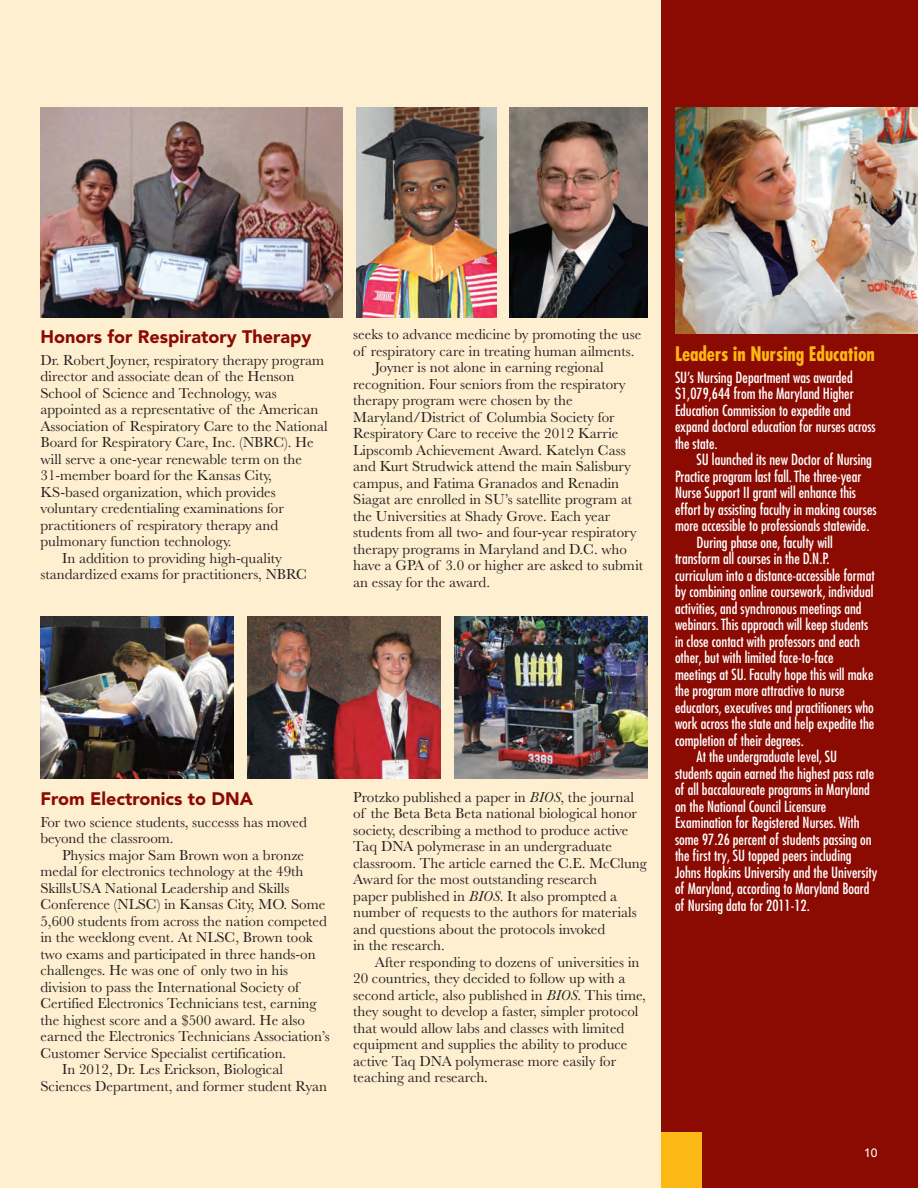
<style>
.page{position:relative;width:918px;height:1188px;background:#feefd0}
.page>*{position:absolute;margin:0;border:0;box-sizing:border-box;transform-origin:0 0}
.t1{font:700 condensed 19.5px "Futura Com";color:#fcb814}
.t2{font:900 18px "Avenir LT Com";color:#8b0a02}
.t3{font:15px/16.5px "Baskerville";color:#231f20}
.t4{font:500 condensed 15px/16.5px "Futura Com";color:#fff}
.t5{font:500 12px "Avenir LT Com";color:#fff}
.s1{font-style:italic}
</style>
<div class="page">
<div style="left:661px;top:0;width:257px;height:1188px;background:#8b0a02"></div>
<div style="left:662px;top:1132px;width:40px;height:56px;background:#fcb814"></div>
<img style="left:675px;top:107px;width:243px;height:226px">
<img style="left:40px;top:107px;width:303px;height:210px">
<img style="left:357px;top:107px;width:139px;height:210px">
<img style="left:40px;top:616px;width:194px;height:163px">
<img style="left:248px;top:616px;width:193px;height:163px">
<img style="left:455px;top:616px;width:193px;height:163px">
<img style="left:510px;top:107px;width:138px;height:210px">
<p class="t2" style="left:40px;top:326px;width:272px">Honors for Respiratory Therapy</p>
<p class="t3" style="left:40px;top:353px;width:285px">Dr. Robert Joyner, respiratory therapy program</p>
<p class="t3" style="left:40px;top:370px;width:255px">director and associate dean of the Henson</p>
<p class="t3" style="left:40px;top:386px;width:238px">School of Science and Technology, was</p>
<p class="t3" style="left:40px;top:403px;width:279px">appointed as a representative of the American</p>
<p class="t3" style="left:40px;top:419px;width:289px">Association of Respiratory Care to the National</p>
<p class="t3" style="left:40px;top:436px;width:275px">Board for Respiratory Care, Inc. (NBRC). He</p>
<p class="t3" style="left:40px;top:452px;width:263px">will serve a one-year renewable term on the</p>
<p class="t3" style="left:40px;top:469px;width:233px">31-member board for the Kansas City,</p>
<p class="t3" style="left:40px;top:485px;width:237px">KS-based organization, which provides</p>
<p class="t3" style="left:40px;top:502px;width:245px">voluntary credentialing examinations for</p>
<p class="t3" style="left:40px;top:518px;width:239px">practitioners of respiratory therapy and</p>
<p class="t3" style="left:40px;top:535px;width:193px">pulmonary function technology.</p>
<p class="t3" style="left:62px;top:551px;width:221px">In addition to providing high-quality</p>
<p class="t3" style="left:40px;top:568px;width:268px">standardized exams for practitioners, NBRC</p>
<p class="t3" style="left:353px;top:328px;width:290px">seeks to advance medicine by promoting the use</p>
<p class="t3" style="left:353px;top:344px;width:283px">of respiratory care in treating human ailments.</p>
<p class="t3" style="left:375px;top:361px;width:231px">Joyner is not alone in earning regional</p>
<p class="t3" style="left:353px;top:377px;width:274px">recognition. Four seniors from the respiratory</p>
<p class="t3" style="left:353px;top:394px;width:221px">therapy program were chosen by the</p>
<p class="t3" style="left:353px;top:410px;width:263px">Maryland/District of Columbia Society for</p>
<p class="t3" style="left:353px;top:427px;width:267px">Respiratory Care to receive the 2012 Karrie</p>
<p class="t3" style="left:353px;top:443px;width:274px">Lipscomb Achievement Award. Katelyn Cass</p>
<p class="t3" style="left:353px;top:460px;width:279px">and Kurt Strudwick attend the main Salisbury</p>
<p class="t3" style="left:353px;top:476px;width:267px">campus, and Fatima Granados and Renadin</p>
<p class="t3" style="left:353px;top:493px;width:281px">Siagat are enrolled in SU’s satellite program at</p>
<p class="t3" style="left:353px;top:509px;width:259px">the Universities at Shady Grove. Each year</p>
<p class="t3" style="left:353px;top:526px;width:285px">students from all two- and four-year respiratory</p>
<p class="t3" style="left:353px;top:542px;width:275px">therapy programs in Maryland and D.C. who</p>
<p class="t3" style="left:353px;top:559px;width:291px">have a GPA of 3.0 or higher are asked to submit</p>
<p class="t3" style="left:353px;top:575px;width:138px">an essay for the award.</p>
<p class="t2" style="left:40px;top:788px;width:214px">From Electronics to DNA</p>
<p class="t3" style="left:40px;top:815px;width:268px">For two science students, successs has moved beyond the classroom.</p>
<p class="t3" style="left:62px;top:848px;width:244px">Physics major Sam Brown won a bronze</p>
<p class="t3" style="left:40px;top:865px;width:265px">medal for electronics technology at the 49th</p>
<p class="t3" style="left:40px;top:881px;width:250px">SkillsUSA National Leadership and Skills</p>
<p class="t3" style="left:40px;top:898px;width:286px">Conference (NLSC) in Kansas City, MO. Some</p>
<p class="t3" style="left:40px;top:914px;width:288px">5,600 students from across the nation competed</p>
<p class="t3" style="left:40px;top:931px;width:274px">in the weeklong event. At NLSC, Brown took</p>
<p class="t3" style="left:40px;top:947px;width:277px">two exams and participated in three hands-on</p>
<p class="t3" style="left:40px;top:964px;width:249px">challenges. He was one of only two in his</p>
<p class="t3" style="left:40px;top:980px;width:260px">division to pass the International Society of</p>
<p class="t3" style="left:40px;top:997px;width:278px">Certified Electronics Technicians test, earning</p>
<p class="t3" style="left:40px;top:1013px;width:266px">the highest score and a $500 award. He also</p>
<p class="t3" style="left:40px;top:1030px;width:291px">earned the Electronics Technicians Association’s</p>
<p class="t3" style="left:40px;top:1046px;width:247px">Customer Service Specialist certification.</p>
<p class="t3" style="left:62px;top:1063px;width:222px">In 2012, Dr. Les Erickson, Biological</p>
<p class="t3" style="left:40px;top:1079px;width:288px">Sciences Department, and former student Ryan</p>
<p class="t3" style="left:353px;top:790px;width:295px">Protzko published a paper in <span class="s1">BIOS</span>, the journal of the Beta Beta Beta national biological honor society, describing a method to produce active Taq DNA polymerase in an undergraduate classroom. The article earned the C.E. McClung Award for the most outstanding research<br>paper published in <span class="s1">BIOS</span>. It also prompted a number of requests to the authors for materials and questions about the protocols invoked<br>in the research.</p>
<p class="t3" style="left:353px;top:955px;width:294px;text-indent:22px">After responding to dozens of universities in 20 countries, they decided to follow up with a second article, also published in <span class="s1">BIOS</span>. This time, they sought to develop a faster, simpler protocol that would allow labs and classes with limited equipment and supplies the ability to produce active Taq DNA polymerase more easily for teaching and research.</p>
<h1 class="t1" style="left:675px;top:340px;width:201px">Leaders in Nursing Education</h1>
<p class="t4" style="left:675px;top:369px;width:202px">SU’s Nursing Department was awarded $1,079,644 from the Maryland Higher Education Commission to expedite and expand doctoral education for nurses across the state.</p>
<p class="t4" style="left:697px;top:451px;width:177px">SU launched its new Doctor of Nursing</p>
<p class="t4" style="left:675px;top:468px;width:188px">Practice program last fall. The three-year</p>
<p class="t4" style="left:675px;top:484px;width:183px">Nurse Support II grant will enhance this</p>
<p class="t4" style="left:675px;top:501px;width:203px">effort by assisting faculty in making courses</p>
<p class="t4" style="left:675px;top:517px;width:196px">more accessible to professionals statewide.</p>
<p class="t4" style="left:697px;top:534px;width:138px">During phase one, faculty will</p>
<p class="t4" style="left:675px;top:550px;width:156px">transform all courses in the D.N.P.</p>
<p class="t4" style="left:675px;top:567px;width:201px">curriculum into a distance-accessible format</p>
<p class="t4" style="left:675px;top:583px;width:200px">by combining online coursework, individual</p>
<p class="t4" style="left:675px;top:600px;width:188px">activities, and synchronous meetings and</p>
<p class="t4" style="left:675px;top:616px;width:195px">webinars. This approach will keep students</p>
<p class="t4" style="left:675px;top:633px;width:186px">in close contact with professors and each</p>
<p class="t4" style="left:675px;top:649px;width:160px">other, but with limited face-to-face</p>
<p class="t4" style="left:675px;top:666px;width:200px">meetings at SU. Faculty hope this will make</p>
<p class="t4" style="left:675px;top:682px;width:171px">the program more attractive to nurse</p>
<p class="t4" style="left:675px;top:699px;width:200px">educators, executives and practitioners who</p>
<p class="t4" style="left:675px;top:715px;width:201px">work across the state and help expedite the</p>
<p class="t4" style="left:675px;top:732px;width:130px">completion of their degrees.</p>
<p class="t4" style="left:697px;top:748px;width:142px">At the undergraduate level, SU</p>
<p class="t4" style="left:675px;top:765px;width:201px">students again earned the highest pass rate</p>
<p class="t4" style="left:675px;top:781px;width:196px">of all baccalaureate programs in Maryland</p>
<p class="t4" style="left:675px;top:798px;width:153px">on the National Council Licensure</p>
<p class="t4" style="left:675px;top:814px;width:186px">Examination for Registered Nurses. With</p>
<p class="t4" style="left:675px;top:831px;width:198px">some 97.26 percent of students passing on</p>
<p class="t4" style="left:675px;top:847px;width:178px">the first try, SU topped peers including</p>
<p class="t4" style="left:675px;top:864px;width:204px">Johns Hopkins University and the University</p>
<p class="t4" style="left:675px;top:880px;width:196px">of Maryland, according to Maryland Board</p>
<p class="t4" style="left:675px;top:897px;width:136px">of Nursing data for 2011-12.</p>
<p class="t5" style="left:864px;top:1145px;width:15px">10</p>
</div>
